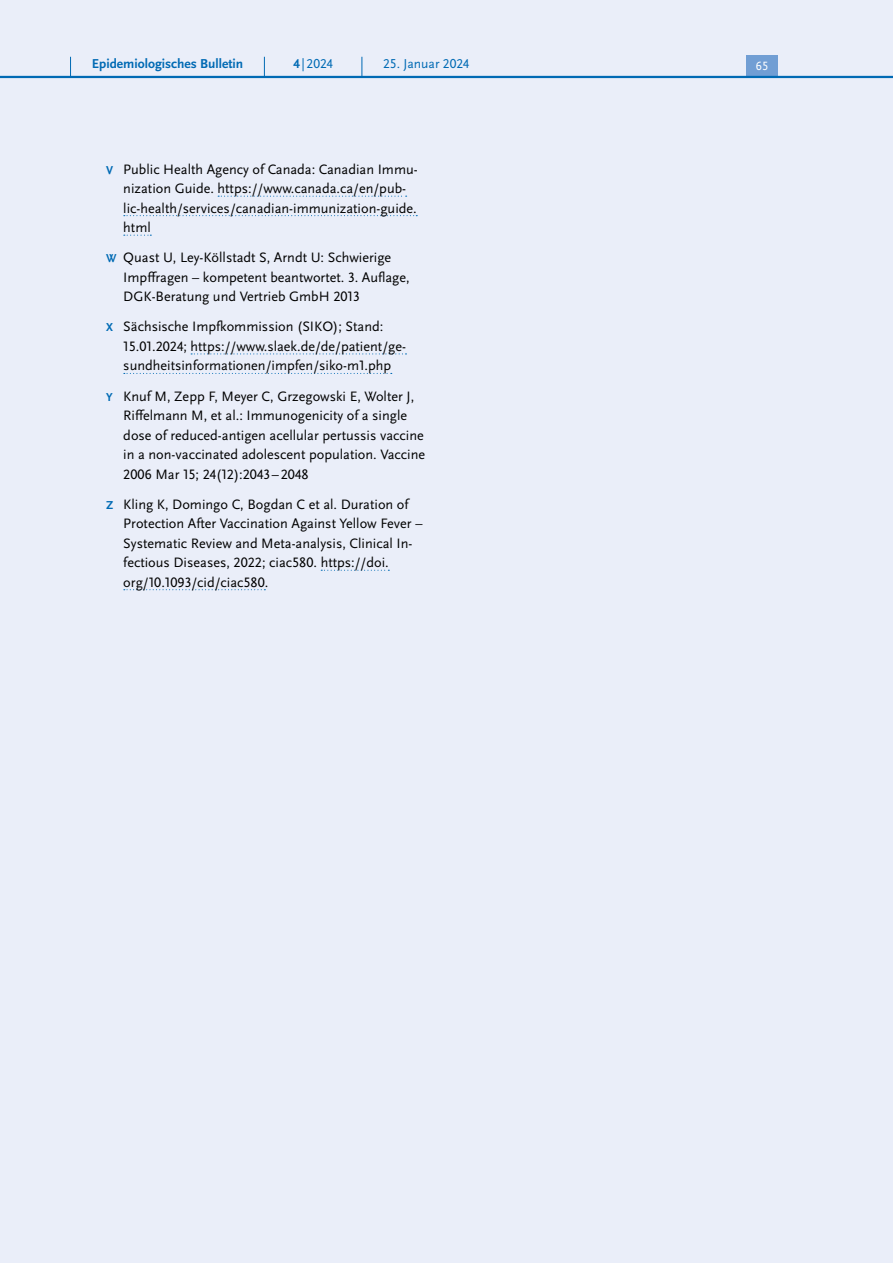
<style>
.page{position:relative;width:893px;height:1263px;background:#fff}
.page>*{position:absolute;margin:0;border:0;box-sizing:border-box;transform-origin:0 0}
.Li_-_Literatur{font:14.25px/19.5px "Scala Sans Pro";color:#000}
.t1{font:700 13.5px "Scala Sans Pro";color:#006ab4}
.t2{font:13.5px "Scala Sans Pro";color:#006ab4}
.t3{font:12.45px "Scala Sans Pro";color:#fff}
.s1{font-weight:700}
.s2{font-weight:700;font-size:12px;color:#006ab4}
</style>
<div class="page">
<div style="left:0;top:78px;width:893px;height:1185px;background:#eaeef9"></div>
<svg style="left:218px;top:196px;width:189px;height:1px"></svg>
<svg style="left:124px;top:215px;width:293px;height:1px"></svg>
<svg style="left:124px;top:235px;width:27px;height:1px"></svg>
<svg style="left:191px;top:353px;width:215px;height:1px"></svg>
<svg style="left:124px;top:373px;width:268px;height:1px"></svg>
<svg style="left:321px;top:570px;width:68px;height:1px"></svg>
<svg style="left:124px;top:589px;width:141px;height:1px"></svg>
<div style="left:0;top:0;width:893px;height:77px;background:#eaeef9"></div>
<div style="left:746px;top:55px;width:32px;height:21px;background:#719ed4"></div>
<hr style="left:0;top:76px;width:893px;height:2px;background:#006ab4">
<svg style="left:70px;top:57px;width:1px;height:19px"></svg>
<svg style="left:264px;top:57px;width:1px;height:19px"></svg>
<svg style="left:362px;top:57px;width:1px;height:19px"></svg>
<p class="t1" style="left:92px;top:55px;width:153px">Epidemiologisches Bulletin</p>
<p class="t2" style="left:293px;top:55px;width:41px"><span class="s1">4</span>|2024</p>
<p class="t2" style="left:383px;top:55px;width:88px">25. Januar 2024</p>
<p class="t3" style="left:756px;top:59px;width:14px">65</p>
<p class="Li_-_Literatur" style="left:123px;top:159px;width:296px;text-indent:-17px"><span class="s2">V</span> Public Health Agency of Canada: Canadian Immu&shy;nization Guide. https://www.canada.ca/en/pub&shy;lic-health/services/canadian-immunization-guide. html</p>
<p class="Li_-_Literatur" style="left:123px;top:248px;width:288px;text-indent:-17px"><span class="s2">W</span> Quast U, Ley-Köllstadt S, Arndt U: Schwierige<br>Impffragen – kompetent beantwortet. 3. Auflage,<br>DGK-Beratung und Vertrieb GmbH 2013</p>
<p class="Li_-_Literatur" style="left:123px;top:317px;width:284px;text-indent:-17px"><span class="s2">X</span> Sächsische Impfkommission (SIKO); Stand:<br>15.01.2024; https://www.slaek.de/de/patient/ge&shy;sundheitsinformationen/impfen/siko-m1.php</p>
<p class="Li_-_Literatur" style="left:123px;top:386px;width:303px;text-indent:-17px"><span class="s2">Y</span> Knuf M, Zepp F, Meyer C, Grzegowski E, Wolter J, Riffelmann M, et al.: Immunogenicity of a single dose of reduced-antigen acellular pertussis vaccine in a non-vaccinated adolescent population. Vaccine 2006 Mar 15; 24(12):2043–2048</p>
<p class="Li_-_Literatur" style="left:123px;top:494px;width:301px;text-indent:-17px"><span class="s2">Z</span> Kling K, Domingo C, Bogdan C et al. Duration of Protection After Vaccination Against Yellow Fever – Systematic Review and Meta-analysis, Clinical In&shy;fectious Diseases, 2022; ciac580. https://doi. org/10.1093/cid/ciac580.</p>
</div>
